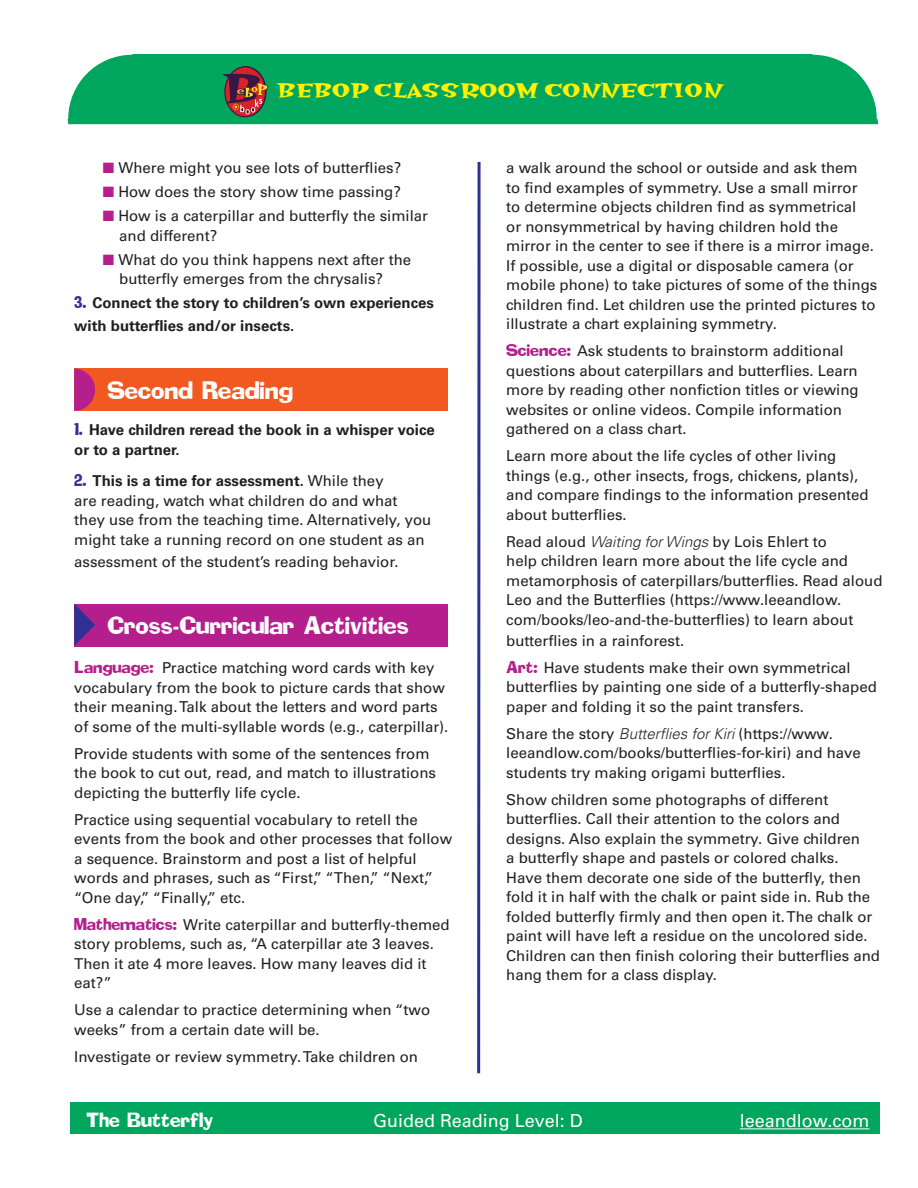
<style>
.page{position:relative;width:918px;height:1188px;background:#fff}
.page>*{position:absolute;margin:0;border:0;box-sizing:border-box;transform-origin:0 0}
.Numbered_Paragraphs{font:22.5px "Hotsy Totsy Bold Mv B";color:#fff101}
.t1{font:22.2px "Addled";color:#fff}
.t2{font:18px "Univers";color:#fff}
.t3{font:18px "Addled";color:#fff}
.cross_curricular_par{font:15px/19.5px "Univers";color:#231f20}
.Numbered_Paragraphs-2{font:15px/19.5px "Univers";color:#231f20}
.Numbered_bold_text{font:700 15px/22.5px "Univers";color:#231f20}
.s1{color:#b41e8d}
.s2{font-family:"Addled";font-weight:400;color:#2e3092}
.s3{font-family:"Addled";color:#2e3092}
.s4{font-weight:700}
.s5{font-family:"Addled";color:#b41e8d}
.s6{font-weight:300;font-style:italic}
</style>
<div class="page">
<div style="left:68px;top:54px;width:810px;height:70px;background:#00a65d"></div>
<svg style="left:477px;top:162px;width:4px;height:911px;background:#6163ac"></svg>
<div style="left:70px;top:1102px;width:810px;height:31px;background:#00a65d"></div>
<hr style="left:740px;top:1128px;width:130px;height:1px;background:#fff">
<svg style="left:225px;top:67px;width:40px;height:50px"></svg>
<div style="left:224px;top:66px;width:42px;height:51px;border:1px solid #371745;border-radius:50%"></div>
<svg style="left:222px;top:74px;width:46px;height:40px;background:#784b43"></svg>
<div style="left:74px;top:369px;width:374px;height:42px;background:#f15921"></div>
<svg style="left:74px;top:369px;width:21px;height:42px"></svg>
<div style="left:74px;top:604px;width:374px;height:42px;background:#b41e8d"></div>
<svg style="left:74px;top:604px;width:21px;height:42px"></svg>
<p class="Numbered_Paragraphs" style="left:277px;top:79px;width:447px">BEBOP CLASSROOM CONNECTION</p>
<p class="cross_curricular_par" style="left:103px;top:158px;width:300px"><span class="s1">■</span> Where might you see lots of butterflies?</p>
<p class="cross_curricular_par" style="left:103px;top:182px;width:300px"><span class="s1">■</span> How does the story show time passing?</p>
<p class="cross_curricular_par" style="left:119px;top:206px;width:310px;text-indent:-16px"><span class="s1">■</span> How is a caterpillar and butterfly the similar and different?</p>
<p class="cross_curricular_par" style="left:119px;top:250px;width:294px;text-indent:-16px"><span class="s1">■</span> What do you think happens next after the butterfly emerges from the chrysalis?</p>
<p class="Numbered_bold_text" style="left:74px;top:292px;width:361px"><span class="s2">3.</span> Connect the story to children’s own experiences with butterflies and/or insects.</p>
<p class="t1" style="left:108px;top:376px;width:187px">Second Reading</p>
<p class="Numbered_bold_text" style="left:74px;top:420px;width:362px;line-height:19.5px"><span class="s2">1.</span> Have children reread the book in a whisper voice or to a partner.</p>
<p class="Numbered_Paragraphs-2" style="left:74px;top:471px;width:359px"><span class="s3">2.</span> <span class="s4">This is a time for assessment.</span> While they<br>are reading, watch what children do and what they use from the teaching time. Alternatively, you might take a running record on one student as an</p>
<p class="Numbered_Paragraphs-2" style="left:74px;top:552px;width:326px">assessment of the student’s reading behavior.</p>
<p class="t1" style="left:108px;top:611px;width:303px">Cross-Curricular Activities</p>
<p class="cross_curricular_par" style="left:74px;top:658px;width:376px"><span class="s5">Language:</span> Practice matching word cards with key vocabulary from the book to picture cards that show their meaning. Talk about the letters and word parts of some of the multi-syllable words (e.g., caterpillar).</p>
<p class="cross_curricular_par" style="left:74px;top:744px;width:363px">Provide students with some of the sentences from the book to cut out, read, and match to illustrations depicting the butterfly life cycle.</p>
<p class="cross_curricular_par" style="left:74px;top:810px;width:379px">Practice using sequential vocabulary to retell the events from the book and other processes that follow a sequence. Brainstorm and post a list of helpful words and phrases, such as “First,” “Then,” “Next,” “One day,” “Finally,” etc.</p>
<p class="cross_curricular_par" style="left:74px;top:915px;width:377px"><span class="s5">Mathematics:</span> Write caterpillar and butterfly-themed story problems, such as, “A caterpillar ate 3 leaves.<br>Then it ate 4 more leaves. How many leaves did it eat?”</p>
<p class="cross_curricular_par" style="left:74px;top:1000px;width:357px">Use a calendar to practice determining when “two weeks” from a certain date will be.</p>
<p class="cross_curricular_par" style="left:74px;top:1047px;width:345px">Investigate or review symmetry. Take children on</p>
<p class="cross_curricular_par" style="left:506px;top:158px;width:373px">a walk around the school or outside and ask them<br>to find examples of symmetry. Use a small mirror<br>to determine objects children find as symmetrical<br>or nonsymmetrical by having children hold the mirror in the center to see if there is a mirror image.<br>If possible, use a digital or disposable camera (or mobile phone) to take pictures of some of the things children find. Let children use the printed pictures to illustrate a chart explaining symmetry.</p>
<p class="cross_curricular_par" style="left:506px;top:341px;width:354px"><span class="s5">Science:</span> Ask students to brainstorm additional questions about caterpillars and butterflies. Learn more by reading other nonfiction titles or viewing websites or online videos. Compile information gathered on a class chart.</p>
<p class="cross_curricular_par" style="left:506px;top:446px;width:364px">Learn more about the life cycles of other living things (e.g., other insects, frogs, chickens, plants), and compare findings to the information presented about butterflies.</p>
<p class="cross_curricular_par" style="left:506px;top:532px;width:378px">Read aloud <span class="s6">Waiting for Wings</span> by Lois Ehlert to<br>help children learn more about the life cycle and metamorphosis of caterpillars/butterflies. Read aloud Leo and the Butterflies (https://www.leeandlow. com/books/leo-and-the-butterflies) to learn about</p>
<p class="cross_curricular_par" style="left:506px;top:631px;width:179px">butterflies in a rainforest.</p>
<p class="cross_curricular_par" style="left:506px;top:658px;width:372px"><span class="s5">Art:</span> Have students make their own symmetrical butterflies by painting one side of a butterfly-shaped paper and folding it so the paint transfers.</p>
<p class="cross_curricular_par" style="left:506px;top:724px;width:356px">Share the story <span class="s6">Butterflies for Kiri</span> (https://www. leeandlow.com/books/butterflies-for-kiri) and have students try making origami butterflies.</p>
<p class="cross_curricular_par" style="left:506px;top:790px;width:375px">Show children some photographs of different butterflies. Call their attention to the colors and designs. Also explain the symmetry. Give children<br>a butterfly shape and pastels or colored chalks.<br>Have them decorate one side of the butterfly, then fold it in half with the chalk or paint side in. Rub the folded butterfly firmly and then open it. The chalk or paint will have left a residue on the uncolored side.<br>Children can then finish coloring their butterflies and hang them for a class display.</p>
<p class="t3" style="left:87px;top:1108px;width:129px">The Butterfly</p>
<p class="t2" style="left:373px;top:1110px;width:211px">Guided Reading Level: D</p>
<p class="t2" style="left:740px;top:1110px;width:131px">leeandlow.com</p>
</div>
